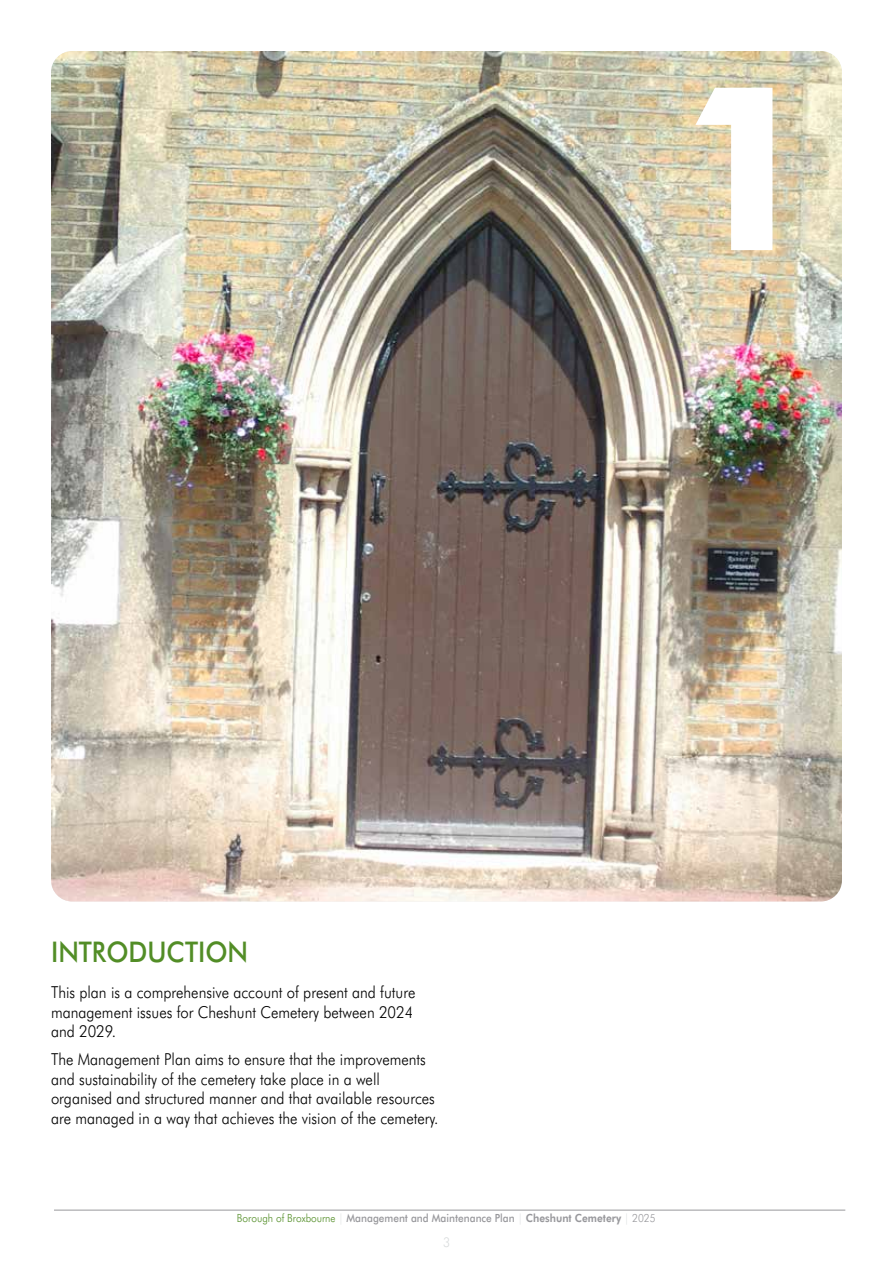
<style>
.page{position:relative;width:893px;height:1263px;background:#fff}
.page>*{position:absolute;margin:0;border:0;box-sizing:border-box;transform-origin:0 0}
.t1{font:800 229.5px "Futura BT";color:#fff}
.t2{font:500 28.5px "Futura BT";color:#528d26;scale:.9 1}
.t3{font:300 16.5px/19.5px "Futura BT";color:#000;scale:.9 1}
.t4{font:300 13.5px "Futura BT";color:#d8dbdc;scale:.9 1}
.t5{font:500 11.25px "Futura BT";color:#98989c;scale:.9 1}
.s1{font-weight:300;color:#528d26}
.s2{font-weight:300;color:#d8dbdc}
.s3{font-weight:700}
.s4{font-weight:300}
</style>
<div class="page">
<hr style="left:54px;top:1210px;width:791px;height:1px;background:#98989c">
<img style="left:51px;top:51px;width:791px;height:850px">
<h1 class="t1" style="left:675px;top:5px;width:147px">1</h1>
<h2 class="t2" style="left:51px;top:932px;width:221px">INTRODUCTION</h2>
<p class="t3" style="left:51px;top:982px;width:406px">This plan is a comprehensive account of present and future management issues for Cheshunt Cemetery between 2024 and 2029.</p>
<p class="t3" style="left:51px;top:1049px;width:432px">The Management Plan aims to ensure that the improvements and sustainability of the cemetery take place in a well organised and structured manner and that available resources are managed in a way that achieves the vision of the cemetery.</p>
<p class="t5" style="left:237px;top:1209px;width:467px"><span class="s1">Borough of Broxbourne</span> <span class="s2">|</span> Management and Maintenance Plan <span class="s2">|</span> <span class="s3">Cheshunt Cemetery</span> <span class="s2">|</span> <span class="s4">2025</span></p>
<p class="t4" style="left:443px;top:1233px;width:9px">3</p>
</div>
